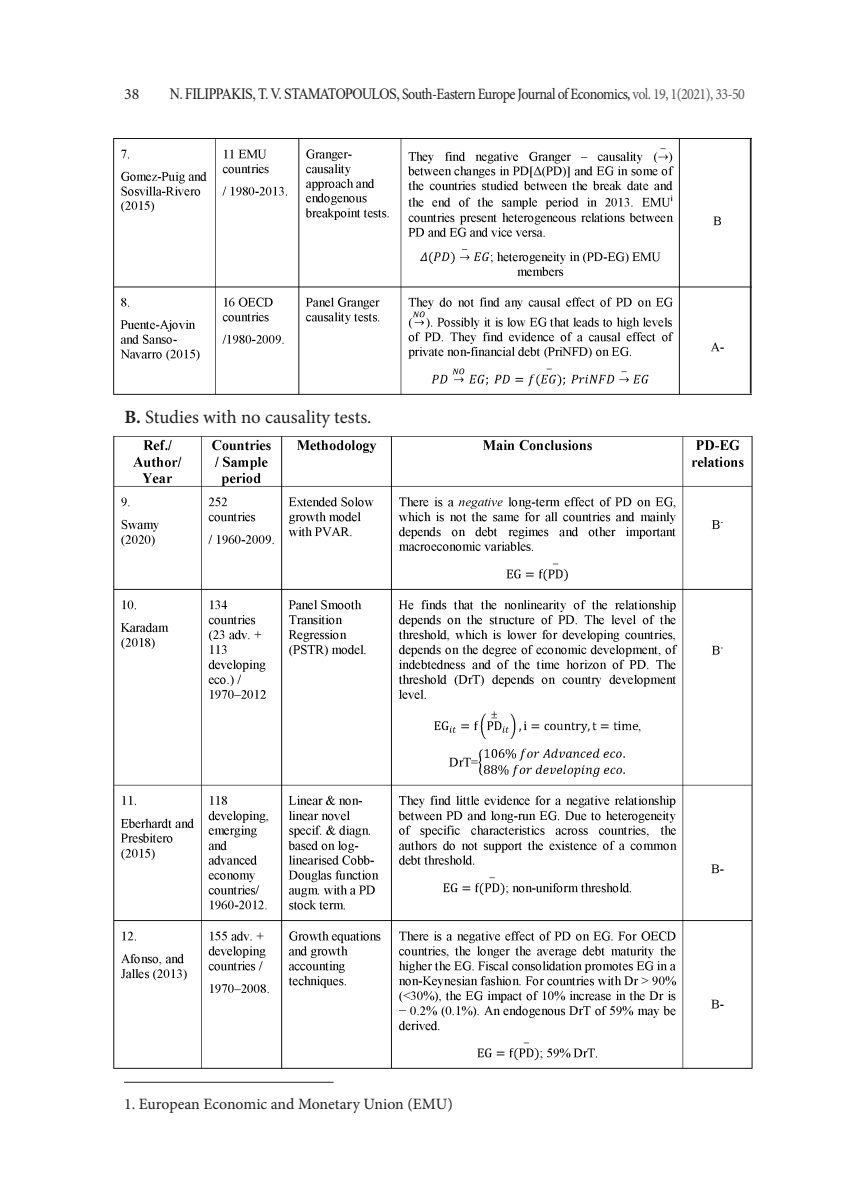
<style>
.page{position:relative;width:844px;height:1191px;background:#fff}
.page>*{position:absolute;margin:0;border:0;box-sizing:border-box;transform-origin:0 0}
.t1{font:18.72px "Minion Pro";color:#231f20}
.t2{font:15.75px "Minion Pro";letter-spacing:-.035em;color:#231f20;scale:.89 1}
.t3{font:15.75px "Minion Pro";letter-spacing:-.005em;color:#231f20}
.t4{font:15.75px "Minion Pro";letter-spacing:-.035em;color:#231f20}
.s1{font-family:"Times New Roman"}
.s2{color:#57585a}
.s3{font-weight:700}
</style>
<div class="page">
<hr style="left:124px;top:1081px;width:209px;height:1px;background:#231f20">
<img style="left:113px;top:137px;width:638px;height:258px">
<img style="left:113px;top:435px;width:640px;height:633px">
<hr style="left:749px;top:138px;width:2px;height:255px;background:#231f20">
<p class="t4" style="left:124px;top:84px;width:17px">38</p>
<p class="t2" style="left:170px;top:84px;width:647px"><span class="s1">N. FILIPPAKIS, T. V. STAMATOPOULOS,</span> South-Eastern Europe Journal of Economics, <span class="s2">vol. 19, 1(2021), 33-50</span></p>
<p class="t1" style="left:124px;top:404px;width:248px"><span class="s3">B.</span> Studies with no causality tests.</p>
<p class="t3" style="left:124px;top:1093px;width:330px">1. European Economic and Monetary Union (EMU)</p>
</div>
